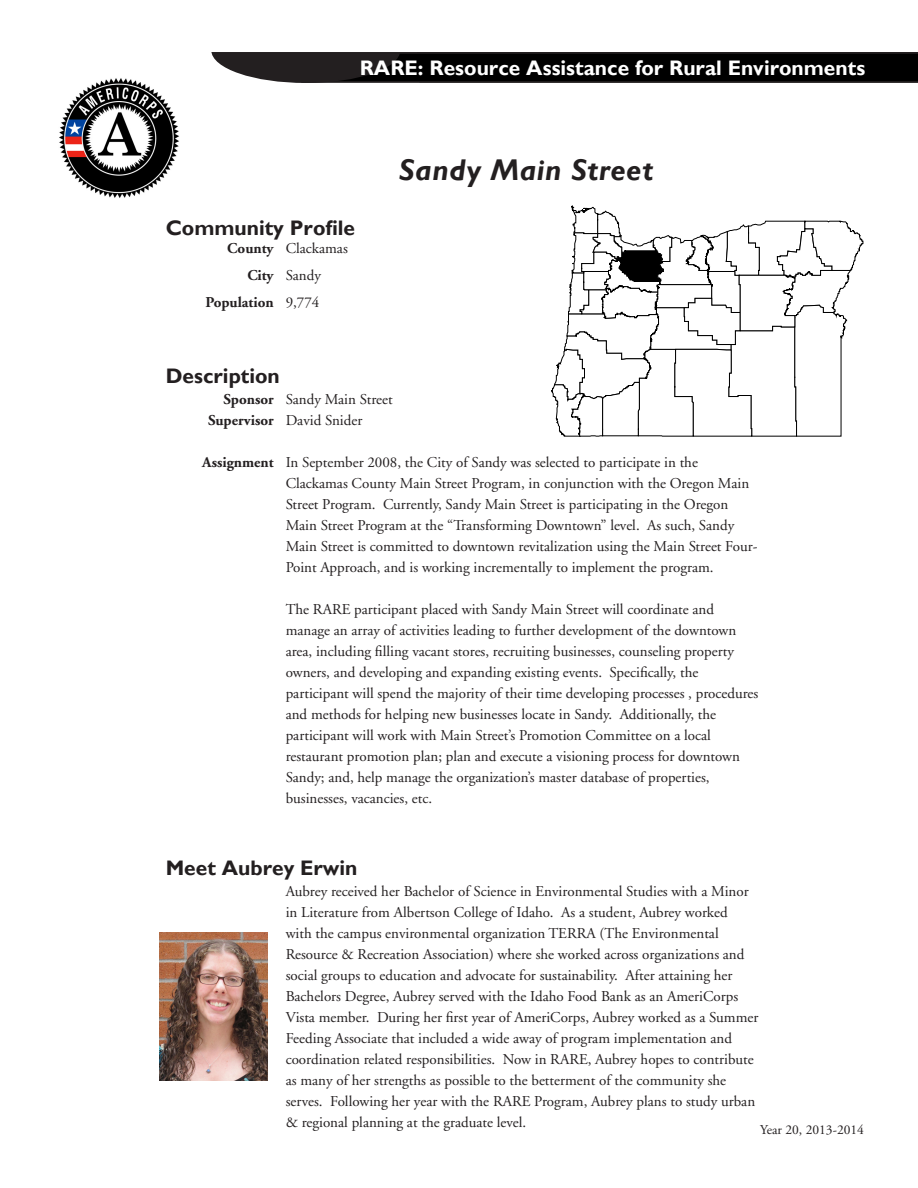
<style>
.page{position:relative;width:918px;height:1188px;background:#fff}
.page>*{position:absolute;margin:0;border:0;box-sizing:border-box;transform-origin:0 0}
.t1{font:italic 700 30px "Gill Sans";letter-spacing:.02em;color:#231f20}
.t2{font:700 21px "Gill Sans";color:#fff}
.t3{font:700 21px "Gill Sans";color:#231f20}
.t4{font:15px/21px "Adobe Garamond";color:#231f20}
.t5{font:700 15px "Adobe Garamond";color:#231f20}
.t6{font:13.5px "Adobe Garamond";color:#231f20}
.s1{font-weight:700}
.s2{font-weight:400}
</style>
<div class="page">
<svg style="left:322px;top:52px;width:596px;height:31px"></svg>
<div style="left:212px;top:18px;width:187px;height:64px;background:#231f20;border-radius:50%"></div>
<div style="left:173px;top:7px;width:244px;height:45px;background:#fff"></div>
<svg style="left:552px;top:206px;width:311px;height:230px"></svg>
<img style="left:59px;top:78px;width:120px;height:120px">
<img style="left:159px;top:933px;width:108px;height:148px">
<p class="t2" style="left:360px;top:56px;width:507px">RARE: Resource Assistance for Rural Environments</p>
<p class="t3" style="left:166px;top:216px;width:191px">Community Profile</p>
<p class="t4" style="left:227px;top:238px;width:122px"><span class="s1">County</span> Clackamas</p>
<p class="t4" style="left:247px;top:265px;width:75px"><span class="s1">City</span> Sandy</p>
<p class="t5" style="left:206px;top:294px;width:115px">Population <span class="s2">9,774</span></p>
<p class="t1" style="left:399px;top:153px;width:256px">Sandy Main Street</p>
<p class="t3" style="left:166px;top:363px;width:116px">Description</p>
<p class="t4" style="left:224px;top:389px;width:171px"><span class="s1">Sponsor</span> Sandy Main Street</p>
<p class="t4" style="left:208px;top:410px;width:156px"><span class="s1">Supervisor</span> David Snider</p>
<p class="t4" style="left:286px;top:452px;width:473px;text-indent:-83px"><span class="s1">Assignment</span> In September 2008, the City of Sandy was selected to participate in the Clackamas County Main Street Program, in conjunction with the Oregon Main Street Program. Currently, Sandy Main Street is participating in the Oregon Main Street Program at the “Transforming Downtown” level. As such, Sandy Main Street is committed to downtown revitalization using the Main Street Four-Point Approach, and is working incrementally to implement the program.</p>
<p class="t4" style="left:286px;top:599px;width:474px">The RARE participant placed with Sandy Main Street will coordinate and manage an array of activities leading to further development of the downtown area, including filling vacant stores, recruiting businesses, counseling property owners, and developing and expanding existing events. Specifically, the participant will spend the majority of their time developing processes , procedures and methods for helping new businesses locate in Sandy. Additionally, the participant will work with Main Street’s Promotion Committee on a local restaurant promotion plan; plan and execute a visioning process for downtown Sandy; and, help manage the organization’s master database of properties, businesses, vacancies, etc.</p>
<p class="t3" style="left:166px;top:855px;width:193px">Meet Aubrey Erwin</p>
<p class="t4" style="left:286px;top:881px;width:474px">Aubrey received her Bachelor of Science in Environmental Studies with a Minor in Literature from Albertson College of Idaho. As a student, Aubrey worked<br>with the campus environmental organization TERRA (The Environmental Resource &amp; Recreation Association) where she worked across organizations and social groups to education and advocate for sustainability. After attaining her Bachelors Degree, Aubrey served with the Idaho Food Bank as an AmeriCorps Vista member. During her first year of AmeriCorps, Aubrey worked as a Summer Feeding Associate that included a wide away of program implementation and coordination related responsibilities. Now in RARE, Aubrey hopes to contribute as many of her strengths as possible to the betterment of the community she serves. Following her year with the RARE Program, Aubrey plans to study urban &amp; regional planning at the graduate level.</p>
<p class="t6" style="left:760px;top:1123px;width:105px">Year 20, 2013-2014</p>
</div>
